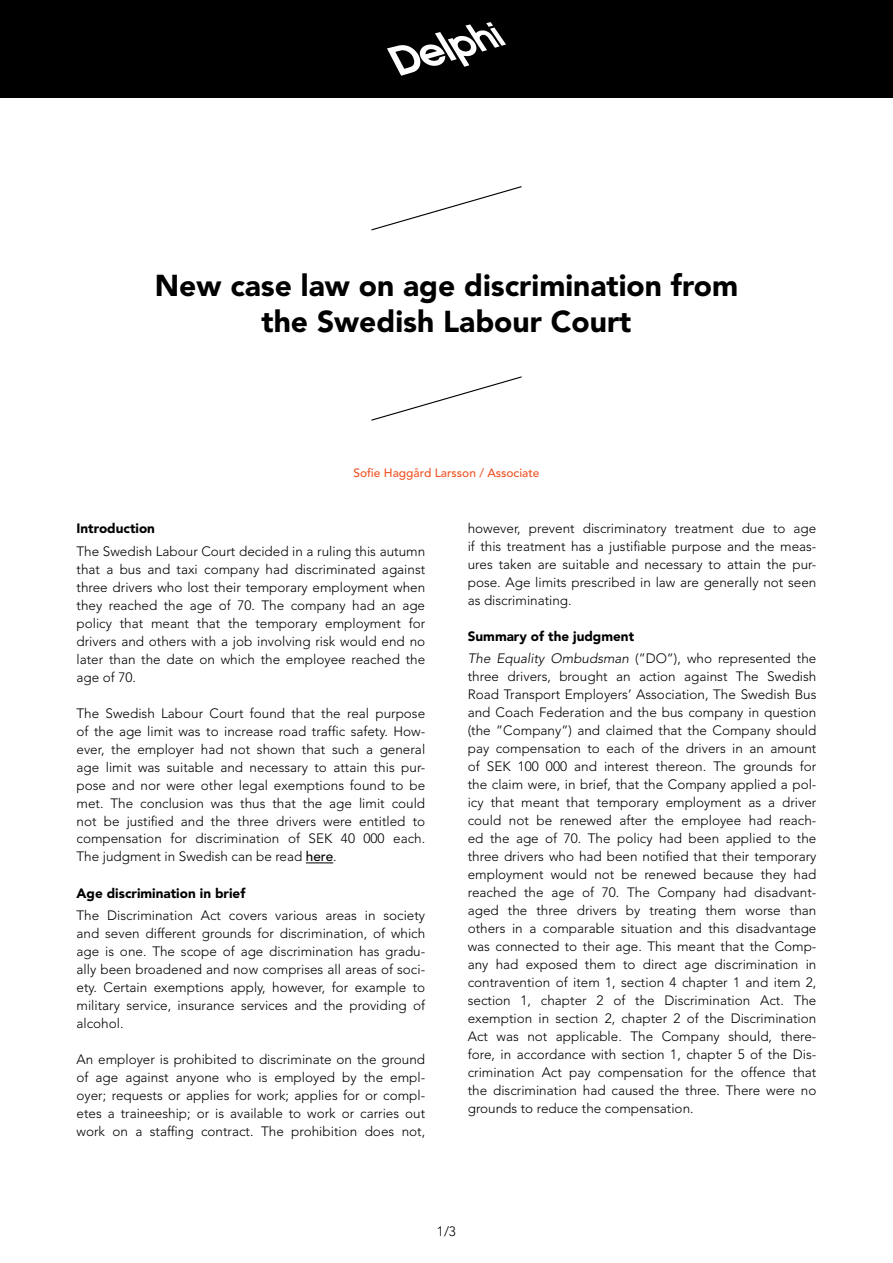
<style>
.page{position:relative;width:893px;height:1263px;background:#fff}
.page>*{position:absolute;margin:0;border:0;box-sizing:border-box;transform-origin:0 0}
.t1{font:900 30px/36px "Avenir LT Std";color:#000;text-align:center}
.t2{font:300 13.5px/18px "Avenir LT Std";color:#000;text-align:justify}
.t3{font:900 13.5px "Avenir LT Std";color:#000}
.t4{font:500 12px "Avenir LT Std";color:#f05325}
.s1{font-weight:500}
.s2{font-weight:900}
.s3{font-style:italic}
</style>
<div class="page">
<div style="left:0;top:0;width:893px;height:98px;background:#000"></div>
<svg style="left:387px;top:22px;width:119px;height:54px"></svg>
<svg style="left:306px;top:862px;width:27px;height:1px"></svg>
<svg style="left:371px;top:186px;width:150px;height:44px"></svg>
<svg style="left:371px;top:376px;width:150px;height:45px"></svg>
<h1 class="t1" style="left:155px;top:267px;width:585px">New case law on age discrimination from the Swedish Labour Court</h1>
<p class="t4" style="left:353px;top:466px;width:188px">Sofie Haggård Larsson / Associate</p>
<p class="t3" style="left:77px;top:520px;width:80px">Introduction</p>
<p class="t2" style="left:77px;top:542px;width:350px">The Swedish Labour Court decided in a ruling this autumn that a bus and taxi company had discriminated against three drivers who lost their temporary employment when they reached the age of 70. The company had an age policy that meant that the temporary employment for drivers and others with a job involving risk would end no later than the date on which the employee reached the age of 70.</p>
<p class="t2" style="left:77px;top:704px;width:350px">The Swedish Labour Court found that the real purpose of the age limit was to increase road traffic safety. How&shy;ever, the employer had not shown that such a general age limit was suitable and necessary to attain this pur&shy;pose and nor were other legal exemptions found to be met. The conclusion was thus that the age limit could not be justified and the three drivers were entitled to compensation for discrimination of SEK 40 000 each.<br>The judgment in Swedish can be read <span class="s1">here</span>.</p>
<p class="t3" style="left:77px;top:885px;width:170px">Age discrimination in brief</p>
<p class="t2" style="left:77px;top:906px;width:350px">The Discrimination Act covers various areas in society and seven different grounds for discrimination, of which age is one. The scope of age discrimination has gradu&shy;ally been broadened and now comprises all areas of soci&shy;ety. Certain exemptions apply, however, for example to military service, insurance services and the providing of alcohol.</p>
<p class="t2" style="left:77px;top:1050px;width:350px">An employer is prohibited to discriminate on the ground of age against anyone who is employed by the empl&shy;oyer; requests or applies for work; applies for or compl&shy;etes a traineeship; or is available to work or carries out work on a staffing contract. The prohibition does not,</p>
<p class="t2" style="left:468px;top:519px;width:350px">however, prevent discriminatory treatment due to age if this treatment has a justifiable purpose and the meas&shy;ures taken are suitable and necessary to attain the pur&shy;pose. Age limits prescribed in law are generally not seen as discriminating.</p>
<p class="t2" style="left:468px;top:625px;width:350px;line-height:22.2px"><span class="s2">Summary of the judgment<br></span><span class="s3">The Equality Ombudsman</span> (”DO”), who represented the</p>
<p class="t2" style="left:468px;top:668px;width:350px">three drivers, brought an action against The Swedish Road Transport Employers’ Association, The Swedish Bus and Coach Federation and the bus company in question (the ”Company”) and claimed that the Company should pay compensation to each of the drivers in an amount of SEK 100 000 and interest thereon. The grounds for the claim were, in brief, that the Company applied a pol&shy;icy that meant that temporary employment as a driver could not be renewed after the employee had reach&shy;ed the age of 70. The policy had been applied to the three drivers who had been notified that their temporary employment would not be renewed because they had reached the age of 70. The Company had disadvant&shy;aged the three drivers by treating them worse than others in a comparable situation and this disadvantage was connected to their age. This meant that the Comp&shy;any had exposed them to direct age discrimination in contravention of item 1, section 4 chapter 1 and item 2, section 1, chapter 2 of the Discrimination Act. The exemption in section 2, chapter 2 of the Discrimination Act was not applicable. The Company should, there&shy;fore, in accordance with section 1, chapter 5 of the Dis&shy;crimination Act pay compensation for the offence that the discrimination had caused the three. There were no grounds to reduce the compensation.</p>
<p class="t2" style="left:437px;top:1222px;width:21px">1/3</p>
</div>
